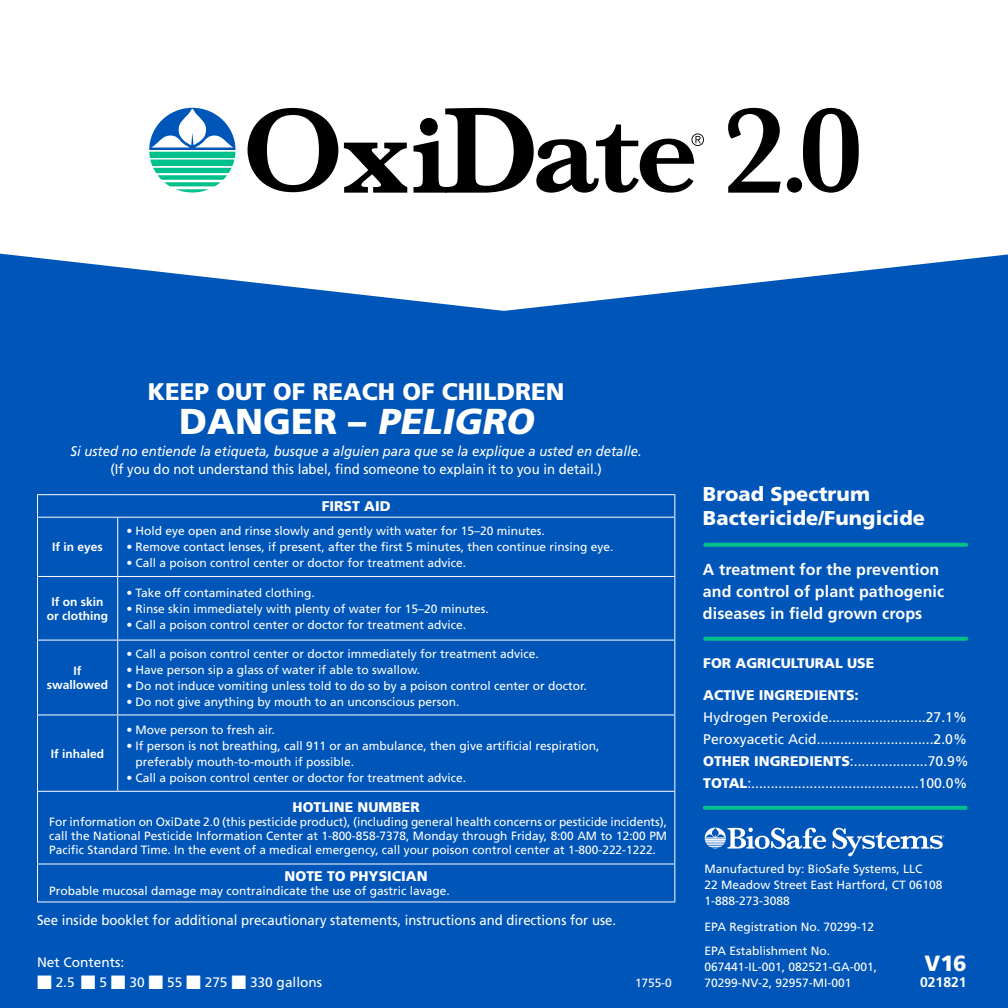
<style>
.page{position:relative;width:1008px;height:1008px;background:#fff}
.page>*{position:absolute;margin:0;border:0;box-sizing:border-box;transform-origin:0 0}
.t1{font:900 36px "Frutiger LT Std";color:#fff}
.t2{font:900 24px "Frutiger LT Std";color:#fff}
.t3{font:900 22px "Frutiger LT Std";color:#fff}
.t4{font:900 20px/24px "Frutiger LT Std";letter-spacing:.005em;color:#fff}
.t5{font:700 16px/22px "Frutiger LT Std";letter-spacing:.005em;color:#fff}
.t6{font:14px/22px "Frutiger LT Std";color:#fff}
.t7{font:14px "Frutiger LT Std";color:#fff;scale:.94 1}
.t8{font:italic 14px "Frutiger LT Std";color:#fff;scale:.94 1}
.t9{font:900 14px "Frutiger LT Std";color:#fff}
.t10{font:700 14px "Frutiger LT Std";color:#fff}
.t11{font:13.6px "Frutiger LT Std";color:#fff}
.t12{font:12px/16px "Frutiger LT Std";color:#fff}
.t13{font:700 12px/14px "Frutiger LT Std";color:#fff;text-align:center}
.s1{font-style:italic}
.s2{font-weight:900}
</style>
<div class="page">
<div style="left:0;top:254px;width:1008px;height:754px;background:#0055b8"></div>
<svg style="left:705px;top:543px;width:261px;height:4px"></svg>
<svg style="left:705px;top:637px;width:261px;height:4px"></svg>
<svg style="left:705px;top:806px;width:261px;height:4px"></svg>
<hr style="left:37px;top:494px;width:81px;height:1px;background:#fff">
<svg style="left:37px;top:495px;width:1px;height:22px"></svg>
<hr style="left:118px;top:494px;width:557px;height:1px;background:#fff">
<svg style="left:674px;top:495px;width:1px;height:22px"></svg>
<hr style="left:37px;top:517px;width:81px;height:1px;background:#fff">
<hr style="left:118px;top:517px;width:557px;height:1px;background:#fff">
<hr style="left:37px;top:518px;width:1px;height:58px;background:#fff">
<hr style="left:117px;top:518px;width:1px;height:58px;background:#fff">
<hr style="left:674px;top:518px;width:1px;height:58px;background:#fff">
<hr style="left:37px;top:576px;width:81px;height:1px;background:#fff">
<hr style="left:37px;top:577px;width:1px;height:63px;background:#fff">
<hr style="left:118px;top:576px;width:557px;height:1px;background:#fff">
<hr style="left:117px;top:577px;width:1px;height:63px;background:#fff">
<hr style="left:674px;top:577px;width:1px;height:63px;background:#fff">
<hr style="left:37px;top:640px;width:81px;height:1px;background:#fff">
<hr style="left:37px;top:641px;width:1px;height:73px;background:#fff">
<hr style="left:118px;top:640px;width:557px;height:1px;background:#fff">
<hr style="left:117px;top:641px;width:1px;height:73px;background:#fff">
<hr style="left:674px;top:641px;width:1px;height:73px;background:#fff">
<hr style="left:37px;top:714px;width:81px;height:1px;background:#fff">
<hr style="left:37px;top:715px;width:1px;height:76px;background:#fff">
<hr style="left:118px;top:714px;width:557px;height:1px;background:#fff">
<hr style="left:117px;top:715px;width:1px;height:76px;background:#fff">
<hr style="left:674px;top:715px;width:1px;height:76px;background:#fff">
<hr style="left:37px;top:791px;width:81px;height:1px;background:#fff">
<hr style="left:37px;top:792px;width:1px;height:72px;background:#fff">
<hr style="left:118px;top:791px;width:557px;height:1px;background:#fff">
<hr style="left:674px;top:792px;width:1px;height:72px;background:#fff">
<hr style="left:37px;top:864px;width:81px;height:1px;background:#fff">
<hr style="left:37px;top:864px;width:1px;height:37px;background:#fff">
<hr style="left:118px;top:864px;width:557px;height:1px;background:#fff">
<hr style="left:674px;top:864px;width:1px;height:37px;background:#fff">
<hr style="left:37px;top:901px;width:81px;height:1px;background:#fff">
<hr style="left:118px;top:901px;width:557px;height:1px;background:#fff">
<svg style="left:705px;top:828px;width:121px;height:21px"></svg>
<svg style="left:833px;top:828px;width:111px;height:28px"></svg>
<svg style="left:248px;top:108px;width:90px;height:84px"></svg>
<svg style="left:344px;top:143px;width:63px;height:50px"></svg>
<svg style="left:728px;top:108px;width:53px;height:85px"></svg>
<svg style="left:787px;top:108px;width:72px;height:85px"></svg>
<svg style="left:414px;top:108px;width:290px;height:85px"></svg>
<svg style="left:149px;top:108px;width:87px;height:85px"></svg>
<h2 class="t2" style="left:148px;top:377px;width:418px">KEEP OUT OF REACH OF CHILDREN</h2>
<h1 class="t1" style="left:179px;top:400px;width:363px">D A N G E R – <span class="s1">PELIGRO</span></h1>
<p class="t8" style="left:71px;top:443px;width:609px">Si usted no entiende la etiqueta, busque a alguien para que se la explique a usted en detalle.</p>
<p class="t7" style="left:110px;top:461px;width:524px">(If you do not understand this label, find someone to explain it to you in detail.)</p>
<p class="t13" style="left:52px;top:540px;width:52px">If in eyes</p>
<p class="t13" style="left:47px;top:595px;width:63px">If on skin or clothing</p>
<p class="t9" style="left:322px;top:498px;width:70px">FIRST AID</p>
<p class="t12" style="left:126px;top:523px;width:420px">• Hold eye open and rinse slowly and gently with water for 15–20 minutes.</p>
<p class="t12" style="left:126px;top:539px;width:489px">• Remove contact lenses, if present, after the first 5 minutes, then continue rinsing eye.</p>
<p class="t12" style="left:126px;top:555px;width:341px">• Call a poison control center or doctor for treatment advice.</p>
<p class="t12" style="left:126px;top:585px;width:190px">• Take off contaminated clothing.</p>
<p class="t12" style="left:126px;top:601px;width:364px">• Rinse skin immediately with plenty of water for 15–20 minutes.</p>
<p class="t12" style="left:126px;top:617px;width:341px">• Call a poison control center or doctor for treatment advice.</p>
<h3 class="t4" style="left:703px;top:482px;width:224px">Broad Spectrum<br>Bactericide/Fungicide</h3>
<h3 class="t5" style="left:703px;top:558px;width:243px">A treatment for the prevention and control of plant pathogenic diseases in field grown crops</h3>
<p class="t12" style="left:126px;top:646px;width:414px">• Call a poison control center or doctor immediately for treatment advice.</p>
<p class="t12" style="left:126px;top:662px;width:295px">• Have person sip a glass of water if able to swallow.</p>
<p class="t12" style="left:126px;top:678px;width:462px">• Do not induce vomiting unless told to do so by a poison control center or doctor.</p>
<p class="t12" style="left:126px;top:694px;width:334px">• Do not give anything by mouth to an unconscious person.</p>
<p class="t9" style="left:703px;top:654px;width:173px">FOR AGRICULTURAL USE</p>
<p class="t13" style="left:47px;top:664px;width:63px">If swallowed</p>
<p class="t9" style="left:703px;top:687px;width:157px">ACTIVE INGREDIENTS:</p>
<p class="t6" style="left:703px;top:706px;width:267px">Hydrogen Peroxide.........................27.1% Peroxyacetic Acid..............................2.0% <span class="s2">OTHER INGREDIENTS</span>:...................70.9% <span class="s2">TOTAL</span>:...........................................100.0%</p>
<p class="t12" style="left:126px;top:722px;width:150px">• Move person to fresh air.</p>
<p class="t12" style="left:135px;top:737px;width:466px;text-indent:-9px">• If person is not breathing, call 911 or an ambulance, then give artificial respiration, preferably mouth-to-mouth if possible.</p>
<p class="t12" style="left:126px;top:769px;width:341px">• Call a poison control center or doctor for treatment advice.</p>
<p class="t9" style="left:293px;top:799px;width:129px">HOTLINE NUMBER</p>
<p class="t12" style="left:49px;top:815px;width:619px;line-height:14px;text-align:justify">For information on OxiDate 2.0 (this pesticide product), (including general health concerns or pesticide incidents), call the National Pesticide Information Center at 1-800-858-7378, Monday through Friday, 8:00 AM to 12:00 PM Pacific Standard Time. In the event of a medical emergency, call your poison control center at 1-800-222-1222.</p>
<p class="t9" style="left:285px;top:868px;width:145px">NOTE TO PHYSICIAN</p>
<p class="t12" style="left:49px;top:883px;width:402px">Probable mucosal damage may contraindicate the use of gastric lavage.</p>
<p class="t7" style="left:37px;top:912px;width:618px">See inside booklet for additional precautionary statements, instructions and directions for use.</p>
<p class="t13" style="left:51px;top:746px;width:55px">If inhaled</p>
<p class="t12" style="left:704px;top:861px;width:240px">Manufactured by: BioSafe Systems, LLC<br>22 Meadow Street East Hartford, CT 06108<br>1-888-273-3088</p>
<p class="t12" style="left:704px;top:915px;width:171px;line-height:24px">EPA Registration No. 70299-12<br>EPA Establishment No.</p>
<p class="t12" style="left:704px;top:959px;width:174px">067441-IL-001, 082521-GA-001,</p>
<h3 class="t3" style="left:925px;top:950px;width:44px">V16</h3>
<p class="t10" style="left:920px;top:974px;width:48px">021821</p>
<p class="t11" style="left:37px;top:955px;width:89px">Net Contents:</p>
<p class="t11" style="left:37px;top:974px;width:287px">■ 2.5 ■ 5 ■ 30 ■ 55 ■ 275 ■ 330 gallons</p>
<p class="t12" style="left:635px;top:975px;width:38px">1755-0</p>
<p class="t12" style="left:704px;top:975px;width:148px">70299-NV-2, 92957-MI-001</p>
</div>
